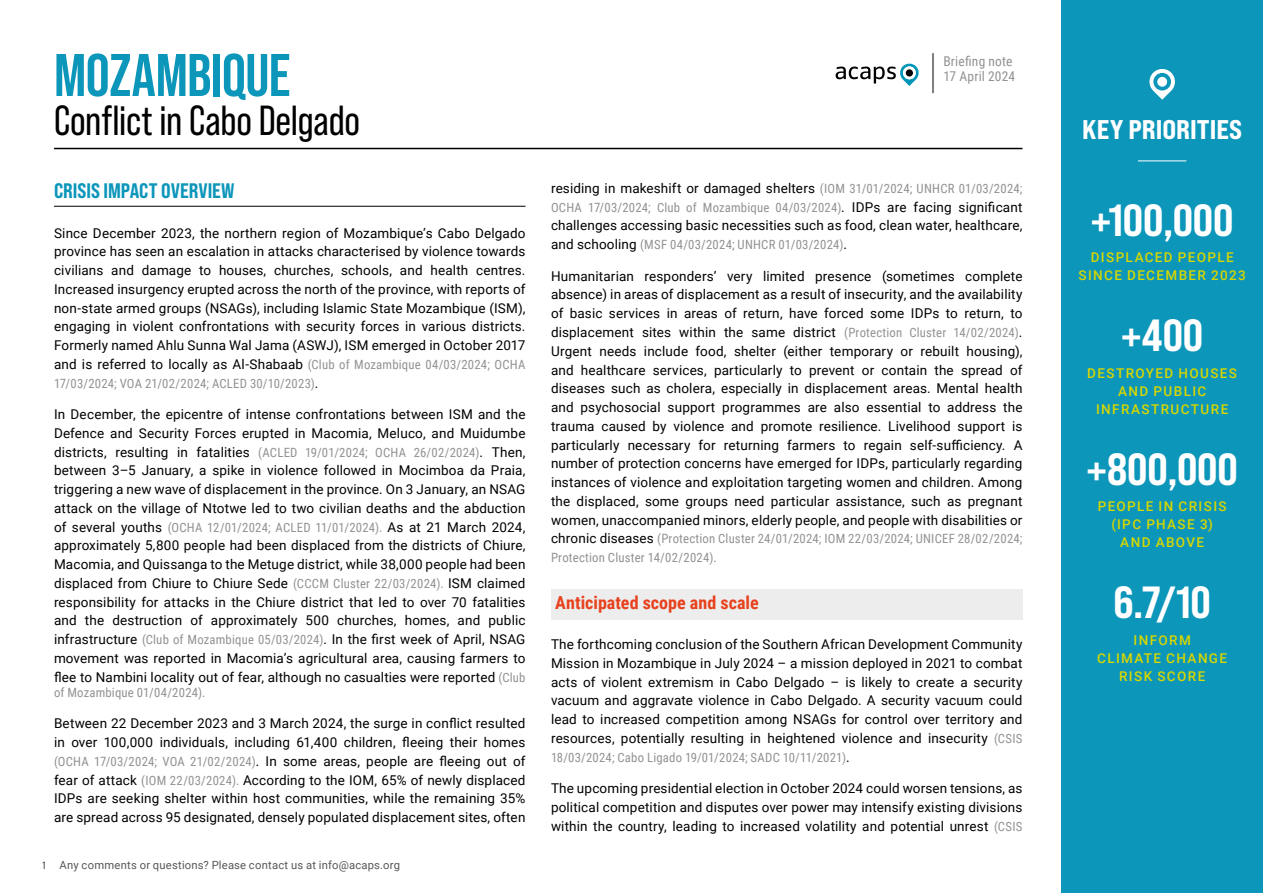
<style>
.page{position:relative;width:1263px;height:893px;background:#fff}
.page>*{position:absolute;margin:0;border:0;box-sizing:border-box;transform-origin:0 0}
.t1{font:700 60px "Bebas Neue Pro";letter-spacing:-.01em;color:#0c96ba}
.t2{font:45px "Bebas Neue Pro Semi Exp X Bold";letter-spacing:-.005em;color:#fff}
.t3{font:42px "Bebas Neue Pro";letter-spacing:-.005em;color:#000}
.t4{font:800 expanded 27px "Bebas Neue Pro";color:#fff}
.t5{font:21px "Bebas Neue Pro Semi Exp X Bold";color:#0c96ba}
.t6{font:700 18px "Roboto Condensed";color:#e7411d}
.t7{font:13.5px/18.8px "Roboto";letter-spacing:.01em;color:#000;text-align:justify}
.t8{font:500 13.5px/18px "Roboto";letter-spacing:.1em;color:#d7d700;text-align:center}
.t9{font:13.5px/15px "Roboto Condensed";letter-spacing:.015em;color:#929292}
.t10{font:12.75px/18.8px "Roboto Condensed";letter-spacing:.015em;color:#929292}
.t11{font:11.25px "Roboto";letter-spacing:.02em;color:#575756}
.t12{font:10.5px "Bebas Neue Pro Middle";color:#000}
.s1{font-family:"Roboto Condensed";font-size:12.75px;color:#929292}
.s2{font-family:"Roboto";font-size:13.5px;color:#000}
</style>
<div class="page">
<div style="left:1061px;top:0;width:202px;height:893px;background:#0c96ba"></div>
<hr style="left:1138px;top:161px;width:48px;height:1px;background:#fff">
<svg style="left:1149px;top:69px;width:26px;height:31px"></svg>
<div style="left:1157px;top:77px;width:10px;height:10px;background:#fff;border-radius:50%"></div>
<svg style="left:836px;top:64px;width:83px;height:22px"></svg>
<svg style="left:903px;top:66px;width:13px;height:13px"></svg>
<div style="left:906px;top:69px;width:7px;height:8px;background:#000;border-radius:50%"></div>
<hr style="left:933px;top:53px;width:1px;height:40px;background:#000">
<hr style="left:54px;top:206px;width:471px;height:1px;background:#000">
<div style="left:551px;top:589px;width:471px;height:31px;background:#ededed"></div>
<hr style="left:54px;top:148px;width:968px;height:1px;background:#000">
<h1 class="t1" style="left:54px;top:41px;width:238px">MOZAMBIQUE</h1>
<h3 class="t3" style="left:54px;top:97px;width:308px">Conflict in Cabo Delgado</h3>
<h3 class="t5" style="left:54px;top:178px;width:182px">CRISIS IMPACT OVERVIEW</h3>
<p class="t7" style="left:54px;top:223px;width:473px">Since December 2023, the northern region of Mozambique’s Cabo Delgado province has seen an escalation in attacks characterised by violence towards civilians and damage to houses, churches, schools, and health centres.<br>Increased insurgency erupted across the north of the province, with reports of non-state armed groups (NSAGs), including Islamic State Mozambique (ISM), engaging in violent confrontations with security forces in various districts.<br>Formerly named Ahlu Sunna Wal Jama (ASWJ), ISM emerged in October 2017 and is referred to locally as Al-Shabaab <span class="s1">(Club of Mozambique 04/03/2024; OCHA</span></p>
<p class="t10" style="left:54px;top:373px;width:266px">17/03/2024; VOA 21/02/2024; ACLED 30/10/2023)<span class="s2">.</span></p>
<p class="t7" style="left:54px;top:404px;width:473px">In December, the epicentre of intense confrontations between ISM and the Defence and Security Forces erupted in Macomia, Meluco, and Muidumbe districts, resulting in fatalities <span class="s1">(ACLED 19/01/2024; OCHA 26/02/2024)</span>. Then, between 3–5 January, a spike in violence followed in Mocimboa da Praia, triggering a new wave of displacement in the province. On 3 January, an NSAG attack on the village of Ntotwe led to two civilian deaths and the abduction</p>
<p class="t10" style="left:54px;top:517px;width:473px"><span class="s2">of several youths</span> (OCHA 12/01/2024; ACLED 11/01/2024). <span class="s2">As at 21 March 2024,</span></p>
<p class="t7" style="left:54px;top:536px;width:473px">approximately 5,800 people had been displaced from the districts of Chiure, Macomia, and Quissanga to the Metuge district, while 38,000 people had been displaced from Chiure to Chiure Sede <span class="s1">(CCCM Cluster 22/03/2024).</span> ISM claimed responsibility for attacks in the Chiure district that led to over 70 fatalities and the destruction of approximately 500 churches, homes, and public infrastructure <span class="s1">(Club of Mozambique 05/03/2024)</span>. In the first week of April, NSAG movement was reported in Macomia’s agricultural area, causing farmers to flee to Nambini locality out of fear, although no casualties were reported <span class="s1">(Club</span></p>
<p class="t10" style="left:54px;top:682px;width:153px">of Mozambique 01/04/2024).</p>
<p class="t7" style="left:54px;top:714px;width:473px">Between 22 December 2023 and 3 March 2024, the surge in conflict resulted in over 100,000 individuals, including 61,400 children, fleeing their homes <span class="s1">(OCHA 17/03/2024; VOA 21/02/2024)</span>. In some areas, people are fleeing out of fear of attack <span class="s1">(IOM 22/03/2024).</span> According to the IOM, 65% of newly displaced IDPs are seeking shelter within host communities, while the remaining 35% are spread across 95 designated, densely populated displacement sites, often</p>
<p class="t12" style="left:43px;top:859px;width:4px">1</p>
<p class="t11" style="left:60px;top:857px;width:342px">Any comments or questions? Please contact us at info@acaps.org</p>
<p class="t9" style="left:943px;top:53px;width:73px">Briefing note<br>17 April 2024</p>
<p class="t7" style="left:551px;top:178px;width:473px">residing in makeshift or damaged shelters <span class="s1">(IOM 31/01/2024; UNHCR 01/03/2024;</span></p>
<p class="t10" style="left:551px;top:197px;width:473px">OCHA 17/03/2024; Club of Mozambique 04/03/2024)<span class="s2">. IDPs are facing significant</span></p>
<p class="t7" style="left:551px;top:216px;width:473px">challenges accessing basic necessities such as food, clean water, healthcare,</p>
<p class="t10" style="left:551px;top:235px;width:297px"><span class="s2">and schooling</span> (MSF 04/03/2024; UNHCR 01/03/2024)<span class="s2">.</span></p>
<p class="t7" style="left:551px;top:266px;width:473px">Humanitarian responders’ very limited presence (sometimes complete absence) in areas of displacement as a result of insecurity, and the availability of basic services in areas of return, have forced some IDPs to return, to displacement sites within the same district <span class="s1">(Protection Cluster 14/02/2024)</span>.<br>Urgent needs include food, shelter (either temporary or rebuilt housing), and healthcare services, particularly to prevent or contain the spread of diseases such as cholera, especially in displacement areas. Mental health and psychosocial support programmes are also essential to address the trauma caused by violence and promote resilience. Livelihood support is particularly necessary for returning farmers to regain self-sufficiency. A number of protection concerns have emerged for IDPs, particularly regarding instances of violence and exploitation targeting women and children. Among the displaced, some groups need particular assistance, such as pregnant women, unaccompanied minors, elderly people, and people with disabilities or</p>
<p class="t10" style="left:551px;top:529px;width:473px"><span class="s2">chronic diseases</span> (Protection Cluster 24/01/2024; IOM 22/03/2024; UNICEF 28/02/2024;<br>Protection Cluster 14/02/2024).</p>
<h3 class="t6" style="left:555px;top:590px;width:205px">Anticipated scope and scale</h3>
<p class="t7" style="left:551px;top:634px;width:473px">The forthcoming conclusion of the Southern African Development Community Mission in Mozambique in July 2024 – a mission deployed in 2021 to combat acts of violent extremism in Cabo Delgado – is likely to create a security vacuum and aggravate violence in Cabo Delgado. A security vacuum could lead to increased competition among NSAGs for control over territory and resources, potentially resulting in heightened violence and insecurity <span class="s1">(CSIS</span></p>
<p class="t10" style="left:551px;top:747px;width:300px">18/03/2024; Cabo Ligado 19/01/2024; SADC 10/11/2021)<span class="s2">.</span></p>
<p class="t7" style="left:551px;top:778px;width:473px">The upcoming presidential election in October 2024 could worsen tensions, as political competition and disputes over power may intensify existing divisions within the country, leading to increased volatility and potential unrest <span class="s1">(CSIS</span></p>
<h3 class="t4" style="left:1082px;top:113px;width:162px">KEY PRIORITIES</h3>
<h2 class="t2" style="left:1091px;top:193px;width:144px">+100,000</h2>
<p class="t8" style="left:1078px;top:248px;width:169px">DISPLACED PEOPLE<br>SINCE DECEMBER 2023</p>
<h2 class="t2" style="left:1121px;top:308px;width:84px">+400</h2>
<p class="t8" style="left:1087px;top:363px;width:151px">DESTROYED HOUSES<br>AND PUBLIC<br>INFRASTRUCTURE</p>
<h2 class="t2" style="left:1086px;top:442px;width:153px">+800,000</h2>
<p class="t8" style="left:1098px;top:497px;width:130px">PEOPLE IN CRISIS (IPC PHASE 3)<br>AND ABOVE</p>
<h2 class="t2" style="left:1113px;top:576px;width:99px">6.7/10</h2>
<p class="t8" style="left:1097px;top:630px;width:131px">INFORM<br>CLIMATE CHANGE<br>RISK SCORE</p>
</div>
